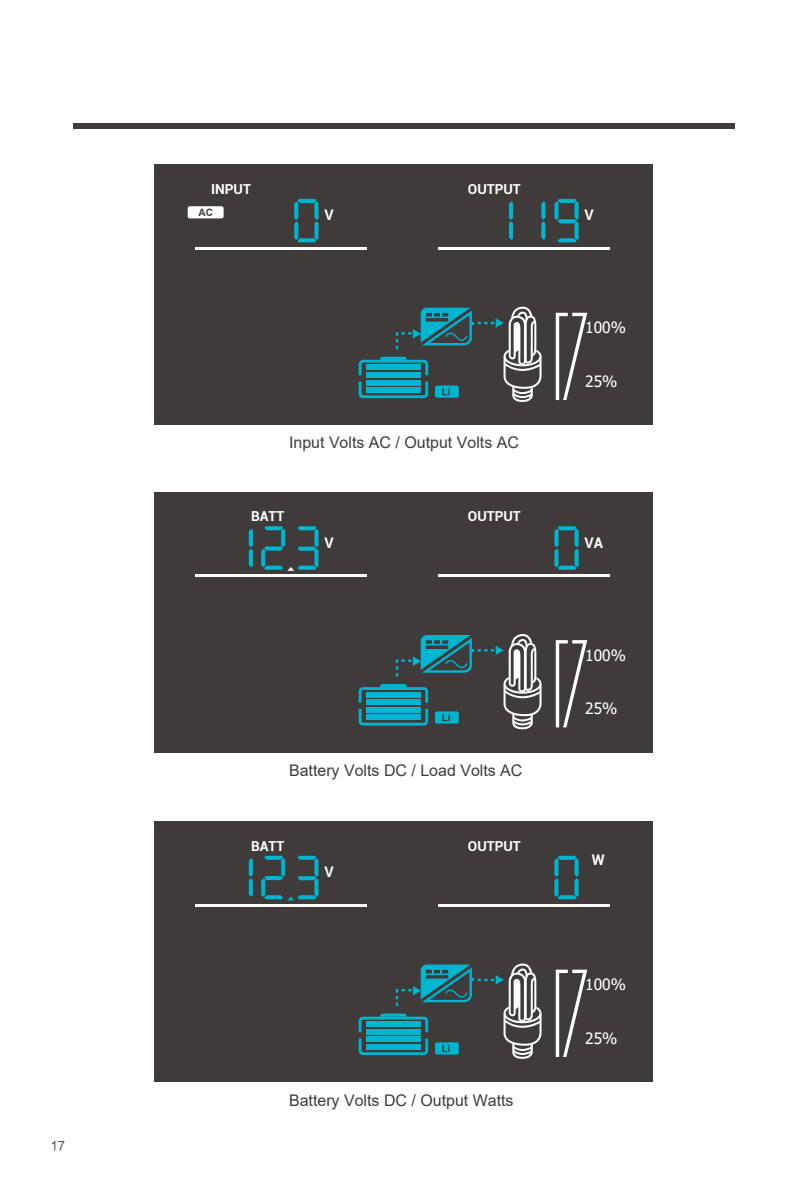
<style>
.page{position:relative;width:808px;height:1191px;background:#fff}
.page>*{position:absolute;margin:0;border:0;box-sizing:border-box;transform-origin:0 0}
.t1{font:16px "Arial";color:#3f3b3a}
.t2{font:15.6px "Tahoma";color:#fff}
.t3{font:700 14.6px "Roboto";color:#fff}
.t4{font:700 13.8px "Roboto";color:#fff}
.t5{font:12px "FZLTHJW GB1 0";color:#3f3b3a}
.t6{font:700 10px "Arial";color:#3f3b3a}
</style>
<div class="page">
<div style="left:155px;top:165px;width:498px;height:260px;background:#3f3b3a"></div>
<svg style="left:556px;top:313px;width:31px;height:87px"></svg>
<svg style="left:541px;top:201px;width:4px;height:39px"></svg>
<svg style="left:509px;top:201px;width:4px;height:39px"></svg>
<svg style="left:554px;top:199px;width:25px;height:43px"></svg>
<svg style="left:294px;top:199px;width:24px;height:43px"></svg>
<div style="left:188px;top:206px;width:36px;height:12px;background:#fff;border-radius:2px"></div>
<hr style="left:438px;top:247px;width:171px;height:3px;background:#fff">
<hr style="left:195px;top:247px;width:172px;height:3px;background:#fff">
<svg style="left:359px;top:307px;width:182px;height:95px"></svg>
<div style="left:155px;top:492px;width:498px;height:260px;background:#3f3b3a"></div>
<svg style="left:556px;top:640px;width:31px;height:87px"></svg>
<svg style="left:554px;top:526px;width:25px;height:44px"></svg>
<svg style="left:249px;top:528px;width:4px;height:39px"></svg>
<svg style="left:261px;top:526px;width:57px;height:45px"></svg>
<hr style="left:438px;top:575px;width:171px;height:2px;background:#fff">
<hr style="left:195px;top:575px;width:172px;height:2px;background:#fff">
<svg style="left:359px;top:634px;width:182px;height:95px"></svg>
<div style="left:155px;top:821px;width:498px;height:260px;background:#3f3b3a"></div>
<svg style="left:556px;top:969px;width:31px;height:88px"></svg>
<svg style="left:554px;top:855px;width:25px;height:44px"></svg>
<svg style="left:249px;top:858px;width:4px;height:39px"></svg>
<svg style="left:261px;top:855px;width:57px;height:45px"></svg>
<hr style="left:438px;top:904px;width:171px;height:2px;background:#fff">
<hr style="left:195px;top:904px;width:172px;height:2px;background:#fff">
<svg style="left:359px;top:963px;width:182px;height:95px"></svg>
<div style="left:73px;top:123px;width:662px;height:6px;background:#3f3b3a"></div>
<p class="t5" style="left:51px;top:1139px;width:16px">17</p>
<p class="t4" style="left:211px;top:179px;width:41px">INPUT</p>
<p class="t6" style="left:198px;top:205px;width:16px">AC</p>
<p class="t3" style="left:324px;top:205px;width:11px">V</p>
<p class="t4" style="left:468px;top:179px;width:54px">OUTPUT</p>
<p class="t1" style="left:289px;top:431px;width:231px">Input Volts AC / Output Volts AC</p>
<p class="t4" style="left:251px;top:507px;width:35px">BATT</p>
<p class="t3" style="left:324px;top:532px;width:11px">V</p>
<p class="t4" style="left:468px;top:507px;width:54px">OUTPUT</p>
<p class="t1" style="left:289px;top:759px;width:235px">Battery Volts DC / Load Volts AC</p>
<p class="t4" style="left:251px;top:836px;width:35px">BATT</p>
<p class="t3" style="left:324px;top:861px;width:11px">V</p>
<p class="t4" style="left:468px;top:836px;width:54px">OUTPUT</p>
<p class="t1" style="left:289px;top:1089px;width:226px">Battery Volts DC / Output Watts</p>
<p class="t3" style="left:585px;top:205px;width:11px">V</p>
<p class="t2" style="left:585px;top:317px;width:42px">100%</p>
<p class="t2" style="left:585px;top:370px;width:34px">25%</p>
<p class="t3" style="left:585px;top:532px;width:20px">VA</p>
<p class="t2" style="left:585px;top:644px;width:42px">100%</p>
<p class="t2" style="left:585px;top:698px;width:34px">25%</p>
<p class="t3" style="left:592px;top:850px;width:14px">W</p>
<p class="t2" style="left:585px;top:974px;width:42px">100%</p>
<p class="t2" style="left:585px;top:1027px;width:34px">25%</p>
</div>
